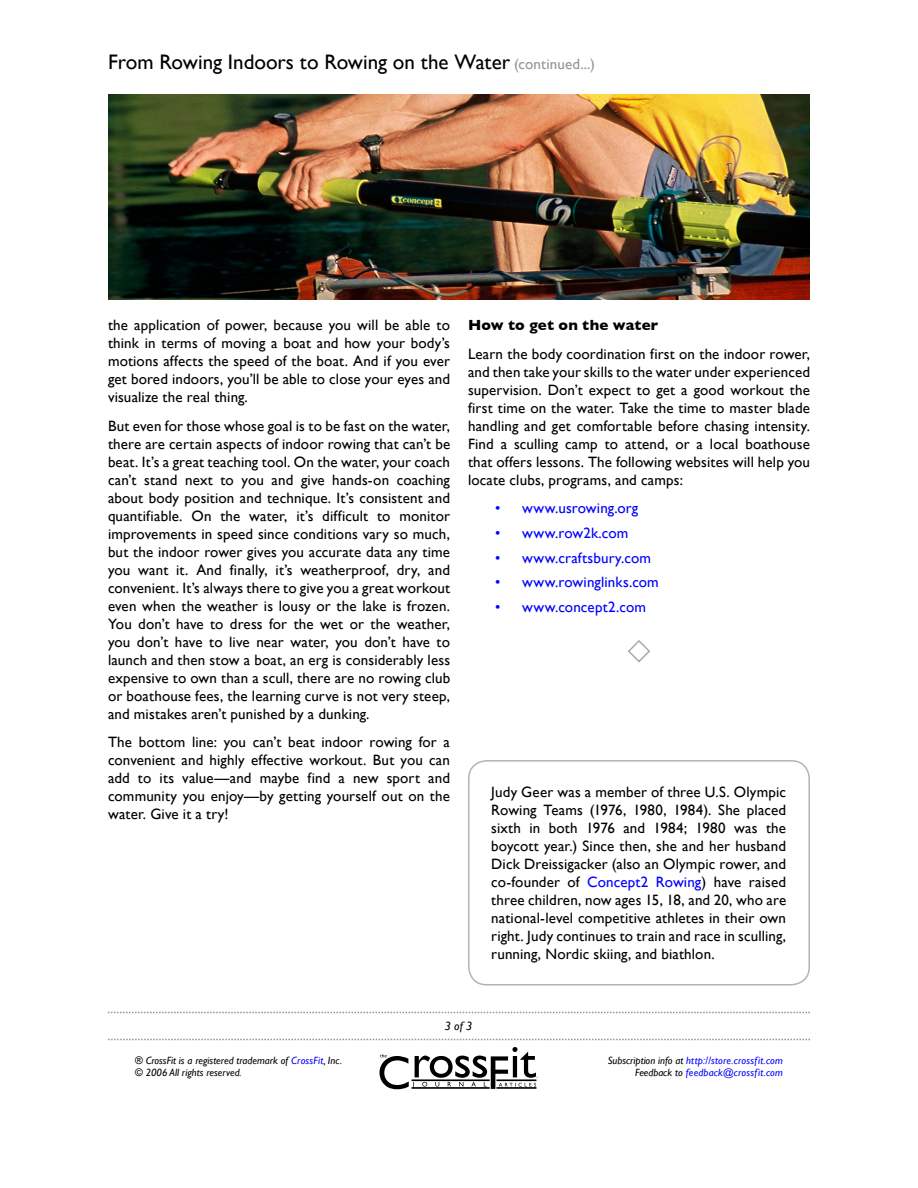
<style>
.page{position:relative;width:918px;height:1188px;background:#fff}
.page>*{position:absolute;margin:0;border:0;box-sizing:border-box;transform-origin:0 0}
.t1{font:21px "Gill Sans";color:#000}
.t2{font:15px/18px "Gill Sans";letter-spacing:.01em;color:#000;text-align:justify}
.t3{font:15px/24.8px "Gill Sans";letter-spacing:.01em;color:#00f}
.t4{font:700 15px "Gill Sans";letter-spacing:.015em;color:#000}
.t5{font:italic 12px "Gill Sans";color:#000}
.t6{font:italic 10.5px/12.6px "Gill Sans";letter-spacing:.015em;color:#00f;text-align:right}
.t7{font:italic 10.5px/12.6px "Gill Sans";color:#000}
.s1{font-size:15px;color:#939496}
.s2{color:#00f}
.s3{color:#000}
</style>
<div class="page">
<svg style="left:380px;top:1047px;width:158px;height:42px"></svg>
<svg style="left:108px;top:1012px;width:702px;height:1px"></svg>
<svg style="left:108px;top:1039px;width:702px;height:1px"></svg>
<img style="left:108px;top:94px;width:702px;height:206px">
<div style="left:468px;top:760px;width:342px;height:226px;border:2px solid #b1b3b6;border-radius:18px"></div>
<svg style="left:628px;top:640px;width:22px;height:23px"></svg>
<h1 class="t1" style="left:108px;top:49px;width:488px">From Rowing Indoors to Rowing on the Water <span class="s1">(continued...)</span></h1>
<p class="t2" style="left:108px;top:316px;width:344px">the application of power, because you will be able to think in terms of moving a boat and how your body’s motions affects the speed of the boat. And if you ever get bored indoors, you’ll be able to close your eyes and visualize the real thing.</p>
<p class="t2" style="left:108px;top:417px;width:344px">But even for those whose goal is to be fast on the water, there are certain aspects of indoor rowing that can’t be beat. It’s a great teaching tool. On the water, your coach can’t stand next to you and give hands-on coaching about body position and technique. It’s consistent and quantifiable. On the water, it’s difficult to monitor improvements in speed since conditions vary so much, but the indoor rower gives you accurate data any time you want it. And finally, it’s weatherproof, dry, and convenient. It’s always there to give you a great workout even when the weather is lousy or the lake is frozen.<br>You don’t have to dress for the wet or the weather, you don’t have to live near water, you don’t have to launch and then stow a boat, an erg is considerably less expensive to own than a scull, there are no rowing club or boathouse fees, the learning curve is not very steep, and mistakes aren’t punished by a dunking.</p>
<p class="t2" style="left:108px;top:733px;width:344px">The bottom line: you can’t beat indoor rowing for a convenient and highly effective workout. But you can add to its value—and maybe find a new sport and community you enjoy—by getting yourself out on the water. Give it a try!</p>
<p class="t4" style="left:468px;top:316px;width:192px">How to get on the water</p>
<p class="t2" style="left:468px;top:345px;width:344px">Learn the body coordination first on the indoor rower, and then take your skills to the water under experienced supervision. Don’t expect to get a good workout the first time on the water. Take the time to master blade handling and get comfortable before chasing intensity.<br>Find a sculling camp to attend, or a local boathouse that offers lessons. The following websites will help you locate clubs, programs, and camps:</p>
<p class="t3" style="left:522px;top:496px;width:138px">www.usrowing.org www.row2k.com www.craftsbury.com www.rowinglinks.com www.concept2.com</p>
<p class="t3" style="left:495px;top:496px;width:7px;text-align:justify">• • • • •</p>
<p class="t2" style="left:491px;top:783px;width:296px">Judy Geer was a member of three U.S. Olympic Rowing Teams (1976, 1980, 1984). She placed sixth in both 1976 and 1984; 1980 was the boycott year.) Since then, she and her husband Dick Dreissigacker (also an Olympic rower, and co-founder of <span class="s2">Concept2 Rowing</span>) have raised three children, now ages 15, 18, and 20, who are national-level competitive athletes in their own right. Judy continues to train and race in sculling, running, Nordic skiing, and biathlon.</p>
<p class="t5" style="left:445px;top:1019px;width:29px">3 of 3</p>
<p class="t7" style="left:135px;top:1054px;width:209px">® CrossFit is a registered trademark of <span class="s2">CrossFit</span>, Inc. © 2006 All rights reserved.</p>
<p class="t6" style="left:608px;top:1054px;width:177px"><span class="s3">Subscription info at</span> http://store.crossfit.com<br><span class="s3">Feedback to</span> feedback@crossfit.com</p>
</div>
